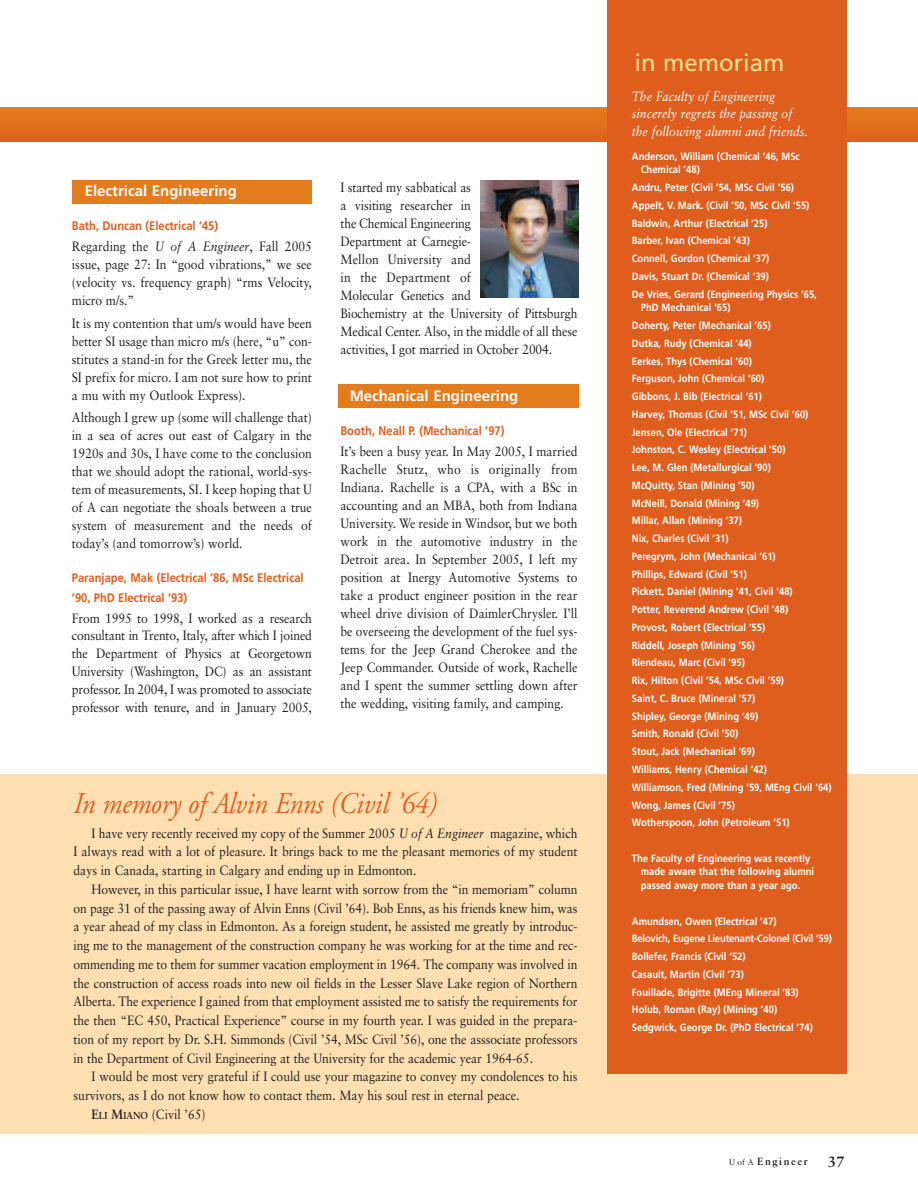
<style>
.page{position:relative;width:918px;height:1188px;background:#fff}
.page>*{position:absolute;margin:0;border:0;box-sizing:border-box;transform-origin:0 0}
.t1{font:italic 30px "Adobe Garamond";letter-spacing:-.005em;color:#e1601e;scale:.9 1}
.t2{font:24px "Frutiger";color:#f0df8a}
.t3{font:700 15px "Frutiger";color:#fff}
.t4{font:700 15px "Sabon";color:#231f20}
.t5{font:13.5px/18px "Sabon";color:#231f20;text-align:justify;scale:.9 1}
.t6{font:italic 13.5px/17.4px "Sabon";color:#fff;scale:.9 1}
.t7{font:700 12.3px/19px "Frutiger";color:#df5e1e;scale:.9 1}
.t8{font:700 10.5px/17.7px "Frutiger";color:#fff;scale:.9 1}
.t9{font:700 10.5px "Sabon";letter-spacing:.15em;color:#231f20}
.s1{font-style:italic}
.s2{font-weight:700}
.s3{font-weight:700;font-size:10.2px}
.s4{font-weight:400;font-size:8.25px}
</style>
<div class="page">
<div style="left:0;top:774px;width:918px;height:360px;background:#fedfb2"></div>
<div style="left:72px;top:180px;width:240px;height:23px;background:#e37c1c"></div>
<div style="left:339px;top:384px;width:240px;height:23px;background:#e37c1c"></div>
<div style="left:0;top:108px;width:918px;height:34px;background:linear-gradient(to bottom,#e37c1c,#e0611e)"></div>
<div style="left:608px;top:0;width:240px;height:1074px;background:#df5e1e"></div>
<img style="left:480px;top:180px;width:99px;height:118px">
<p class="t3" style="left:85px;top:184px;width:154px">Electrical Engineering</p>
<p class="t7" style="left:72px;top:217px;width:164px">Bath, Duncan (Electrical ’45)</p>
<p class="t5" style="left:72px;top:238px;width:268px">Regarding the <span class="s1">U of A Engineer</span>, Fall 2005 issue, page 27: In “good vibrations,” we see (velocity vs. frequency graph) “rms Velocity, micro m/s.”</p>
<p class="t5" style="left:72px;top:315px;width:268px">It is my contention that um/s would have been better SI usage than micro m/s (here, “u” con&shy;stitutes a stand-in for the Greek letter mu, the SI prefix for micro. I am not sure how to print a mu with my Outlook Express).</p>
<p class="t5" style="left:72px;top:409px;width:268px">Although I grew up (some will challenge that) in a sea of acres out east of Calgary in the 1920s and 30s, I have come to the conclusion that we should adopt the rational, world-sys&shy;tem of measurements, SI. I keep hoping that U of A can negotiate the shoals between a true system of measurement and the needs of today’s (and tomorrow’s) world.</p>
<p class="t7" style="left:72px;top:570px;width:259px">Paranjape, Mak (Electrical ’86, MSc Electrical ’90, PhD Electrical ’93)</p>
<p class="t5" style="left:72px;top:610px;width:268px">From 1995 to 1998, I worked as a research consultant in Trento, Italy, after which I joined the Department of Physics at Georgetown University (Washington, DC) as an assistant professor. In 2004, I was promoted to associate professor with tenure, and in January 2005,</p>
<p class="t5" style="left:341px;top:179px;width:265px;text-align:left">I started my sabbatical as<br>a visiting researcher in<br>the Chemical Engineering<br>Department at Carnegie-<br>Mellon University and<br>in the Department of<br>Molecular Genetics and<br>Biochemistry at the University of Pittsburgh<br>Medical Center. Also, in the middle of all these activities, I got married in October 2004.</p>
<p class="t3" style="left:350px;top:390px;width:170px">Mechanical Engineering</p>
<p class="t7" style="left:341px;top:422px;width:184px">Booth, Neall P. (Mechanical ’97)</p>
<p class="t5" style="left:341px;top:444px;width:265px">It’s been a busy year. In May 2005, I married Rachelle Stutz, who is originally from Indiana. Rachelle is a CPA, with a BSc in accounting and an MBA, both from Indiana University. We reside in Windsor, but we both work in the automotive industry in the Detroit area. In September 2005, I left my position at Inergy Automotive Systems to take a product engineer position in the rear wheel drive division of DaimlerChrysler. I’ll be overseeing the development of the fuel sys&shy;tems for the Jeep Grand Cherokee and the Jeep Commander. Outside of work, Rachelle and I spent the summer settling down after the wedding, visiting family, and camping.</p>
<h1 class="t1" style="left:74px;top:792px;width:405px">In memory of Alvin Enns (Civil ’64)</h1>
<p class="t5" style="left:74px;top:825px;width:562px;line-height:18.8px;text-indent:18px">I have very recently received my copy of the Summer 2005 <span class="s1">U of A Engineer</span> magazine, which I always read with a lot of pleasure. It brings back to me the pleasant memories of my student days in Canada, starting in Calgary and ending up in Edmonton.</p>
<p class="t5" style="left:74px;top:881px;width:562px;line-height:18.8px;text-indent:18px">However, in this particular issue, I have learnt with sorrow from the “in memoriam” column on page 31 of the passing away of Alvin Enns (Civil ’64). Bob Enns, as his friends knew him, was a year ahead of my class in Edmonton. As a foreign student, he assisted me greatly by introduc&shy;ing me to the management of the construction company he was working for at the time and rec&shy;ommending me to them for summer vacation employment in 1964. The company was involved in the construction of access roads into new oil fields in the Lesser Slave Lake region of Northern Alberta. The experience I gained from that employment assisted me to satisfy the requirements for the then “EC 450, Practical Experience” course in my fourth year. I was guided in the prepara&shy;tion of my report by Dr. S.H. Simmonds (Civil ’54, MSc Civil ’56), one the asssociate professors in the Department of Civil Engineering at the University for the academic year 1964-65.</p>
<p class="t5" style="left:92px;top:1069px;width:541px">I would be most very grateful if I could use your magazine to convey my condolences to his</p>
<p class="t5" style="left:74px;top:1087px;width:497px">survivors, as I do not know how to contact them. May his soul rest in eternal peace.</p>
<p class="t5" style="left:92px;top:1106px;width:128px"><span class="s2">E</span><span class="s3">LI</span> <span class="s2">M</span><span class="s3">IANO</span> (Civil ’65)</p>
<h2 class="t2" style="left:634px;top:53px;width:152px">in memoriam</h2>
<p class="t6" style="left:632px;top:88px;width:197px">The Faculty of Engineering sincerely regrets the passing of the following alumni and friends.</p>
<p class="t8" style="left:641px;top:150px;width:178px;line-height:13.6px;text-indent:-9px">Anderson, William (Chemical ’46, MSc<br>Chemical ’48)</p>
<p class="t8" style="left:632px;top:180px;width:207px">Andru, Peter (Civil ’54, MSc Civil ’56)<br>Appelt, V. Mark. (Civil ’50, MSc Civil ’55)<br>Baldwin, Arthur (Electrical ’25)<br>Barber, Ivan (Chemical ’43)<br>Connell, Gordon (Chemical ’37)<br>Davis, Stuart Dr. (Chemical ’39)<br>De Vries, Gerard (Engineering Physics ’65,</p>
<p class="t8" style="left:632px;top:300px;width:224px;text-indent:9px">PhD Mechanical ’65)<br>Doherty, Peter (Mechanical ’65)<br>Dutka, Rudy (Chemical ’44)<br>Eerkes, Thys (Chemical ’60)<br>Ferguson, John (Chemical ’60)<br>Gibbons, J. Bib (Electrical ’61)<br>Harvey, Thomas (Civil ’51, MSc Civil ’60)<br>Jensen, Ole (Electrical ’71)<br>Johnston, C. Wesley (Electrical ’50)<br>Lee, M. Glen (Metallurgical ’90)<br>McQuitty, Stan (Mining ’50)<br>McNeill, Donald (Mining ’49)<br>Millar, Allan (Mining ’37)<br>Nix, Charles (Civil ’31)<br>Peregrym, John (Mechanical ’61)<br>Phillips, Edward (Civil ’51)<br>Pickett, Daniel (Mining ’41, Civil ’48)<br>Potter, Reverend Andrew (Civil ’48)<br>Provost, Robert (Electrical ’55)<br>Riddell, Joseph (Mining ’56)<br>Riendeau, Marc (Civil ’95)<br>Rix, Hilton (Civil ’54, MSc Civil ’59)<br>Saint, C. Bruce (Mineral ’57)<br>Shipley, George (Mining ’49)<br>Smith, Ronald (Civil ’50)<br>Stout, Jack (Mechanical ’69)<br>Williams, Henry (Chemical ’42)<br>Williamson, Fred (Mining ’59, MEng Civil ’64)<br>Wong, James (Civil ’75)<br>Wotherspoon, John (Petroleum ’51)</p>
<p class="t8" style="left:641px;top:852px;width:194px;line-height:13.6px;text-indent:-9px">The Faculty of Engineering was recently made aware that the following alumni passed away more than a year ago.</p>
<p class="t8" style="left:632px;top:913px;width:224px">Amundsen, Owen (Electrical ’47)<br>Belovich, Eugene Lieutenant-Colonel (Civil ’59)<br>Bollefer, Francis (Civil ’52)<br>Casault, Martin (Civil ’73)<br>Fouillade, Brigitte (MEng Mineral ’83)<br>Holub, Roman (Ray) (Mining ’40)<br>Sedgwick, George Dr. (PhD Electrical ’74)</p>
<p class="t9" style="left:729px;top:1157px;width:80px"><span class="s4">U of A</span> Engineer</p>
<p class="t4" style="left:828px;top:1155px;width:18px">37</p>
</div>
